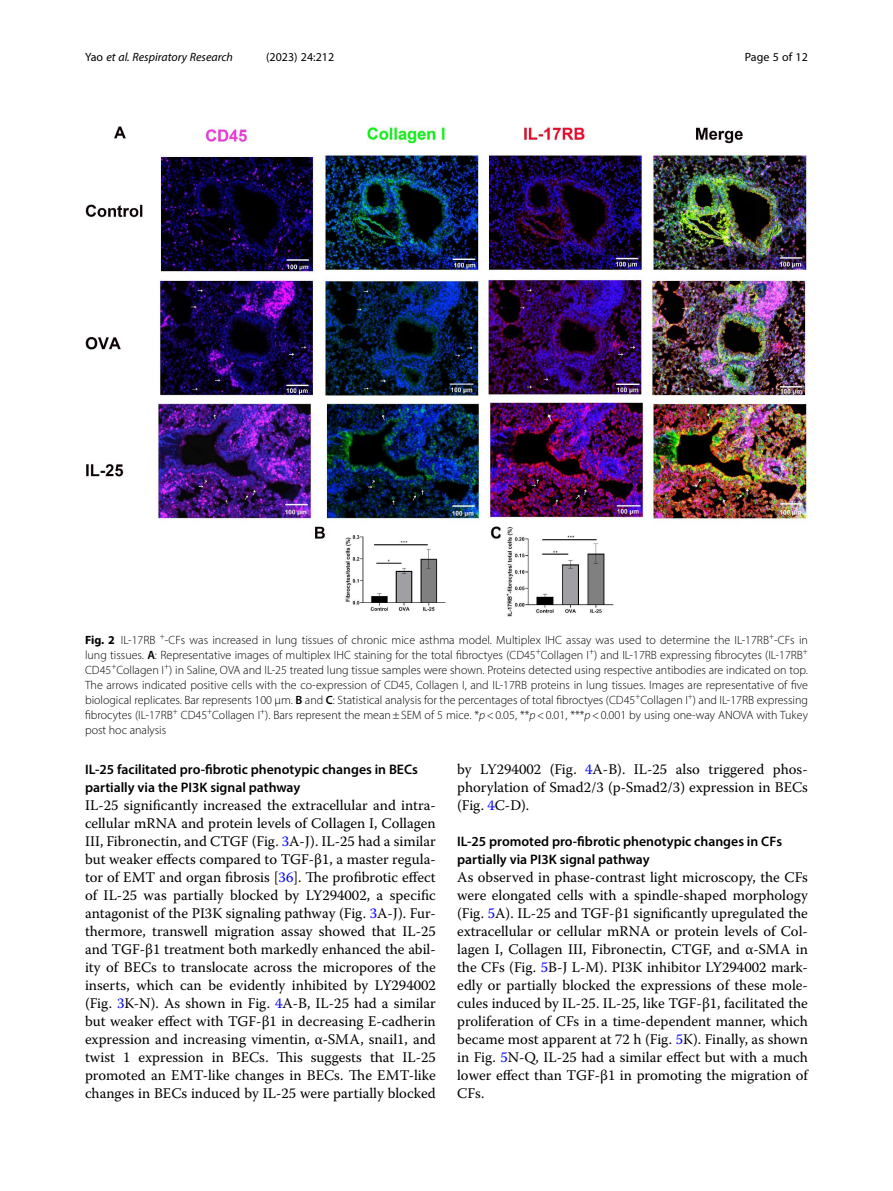
<style>
.page{position:relative;width:893px;height:1191px;background:#fff}
.page>*{position:absolute;margin:0;border:0;box-sizing:border-box;transform-origin:0 0}
.Body_Text{font:14.7px/18px "Warnock Pro";color:#000;text-align:justify}
.Head_2{font:600 13.8px/18px "Myriad Pro";color:#000}
.Figure_Caption{font:300 12px/15px "Myriad Pro";color:#000;text-align:justify}
.t1{font:italic 12px "Myriad Pro";color:#000}
.t2{font:12px "Myriad Pro";color:#000}
.s1{font-style:normal}
.s2{font-weight:700}
.s3{font-weight:600}
.s4{font-style:italic}
.s5{color:#00f}
</style>
<div class="page">
<img style="left:85px;top:126px;width:723px;height:491px">
<p class="t1" style="left:85px;top:50px;width:149px"><span class="s1">Yao</span> et al. Respiratory Research</p>
<p class="t2" style="left:266px;top:50px;width:70px">(2023) 24:212</p>
<p class="t2" style="left:745px;top:50px;width:65px">Page 5 of 12</p>
<p class="Figure_Caption" style="left:85px;top:632px;width:724px"><span class="s2">Fig. 2</span> IL-17RB <sup>+</sup>-CFs was increased in lung tissues of chronic mice asthma model. Multiplex IHC assay was used to determine the IL-17RB<sup>+</sup>-CFs in lung tissues. <span class="s3">A</span>: Representative images of multiplex IHC staining for the total fibroctyes (CD45<sup>+</sup>Collagen I<sup>+</sup>) and IL-17RB expressing fibrocytes (IL-17RB<sup>+ </sup>CD45<sup>+</sup>Collagen I<sup>+</sup>) in Saline, OVA and IL-25 treated lung tissue samples were shown. Proteins detected using respective antibodies are indicated on top.<br>The arrows indicated positive cells with the co-expression of CD45, Collagen I, and IL-17RB proteins in lung tissues. Images are representative of five biological replicates. Bar represents 100 μm. <span class="s3">B</span> and <span class="s3">C</span>: Statistical analysis for the percentages of total fibroctyes (CD45<sup>+</sup>Collagen I<sup>+</sup>) and IL-17RB expressing fibrocytes (IL-17RB<sup>+</sup> CD45<sup>+</sup>Collagen I<sup>+</sup>). Bars represent the mean±SEM of 5 mice. *<span class="s4">p</span>&lt;0.05, **<span class="s4">p</span>&lt;0.01, ***<span class="s4">p</span>&lt;0.001 by using one-way ANOVA with Tukey post hoc analysis</p>
<p class="Head_2" style="left:85px;top:760px;width:334px">IL-25 facilitated pro-fibrotic phenotypic changes in BECs partially via the PI3K signal pathway</p>
<p class="Body_Text" style="left:85px;top:796px;width:352px">IL-25 significantly increased the extracellular and intra&shy;cellular mRNA and protein levels of Collagen I, Collagen III, Fibronectin, and CTGF (Fig. <span class="s5">3</span>A-J). IL-25 had a similar but weaker effects compared to TGF-β1, a master regula&shy;tor of EMT and organ fibrosis [<span class="s5">36</span>]. The profibrotic effect of IL-25 was partially blocked by LY294002, a specific antagonist of the PI3K signaling pathway (Fig. <span class="s5">3</span>A-J). Fur&shy;thermore, transwell migration assay showed that IL-25 and TGF-β1 treatment both markedly enhanced the abil&shy;ity of BECs to translocate across the micropores of the inserts, which can be evidently inhibited by LY294002 (Fig. <span class="s5">3</span>K-N). As shown in Fig. <span class="s5">4</span>A-B, IL-25 had a similar but weaker effect with TGF-β1 in decreasing E-cadherin expression and increasing vimentin, α-SMA, snail1, and twist 1 expression in BECs. This suggests that IL-25 promoted an EMT-like changes in BECs. The EMT-like changes in BECs induced by IL-25 were partially blocked</p>
<p class="Body_Text" style="left:457px;top:760px;width:352px">by LY294002 (Fig. <span class="s5">4</span>A-B). IL-25 also triggered phos&shy;phorylation of Smad2/3 (p-Smad2/3) expression in BECs (Fig. <span class="s5">4</span>C-D).</p>
<p class="Head_2" style="left:457px;top:832px;width:326px">IL-25 promoted pro-fibrotic phenotypic changes in CFs partially via PI3K signal pathway</p>
<p class="Body_Text" style="left:457px;top:868px;width:352px">As observed in phase-contrast light microscopy, the CFs were elongated cells with a spindle-shaped morphology (Fig. <span class="s5">5</span>A). IL-25 and TGF-β1 significantly upregulated the extracellular or cellular mRNA or protein levels of Col&shy;lagen I, Collagen III, Fibronectin, CTGF, and α-SMA in the CFs (Fig. <span class="s5">5</span>B-J L-M). PI3K inhibitor LY294002 mark&shy;edly or partially blocked the expressions of these mole&shy;cules induced by IL-25. IL-25, like TGF-β1, facilitated the proliferation of CFs in a time-dependent manner, which became most apparent at 72 h (Fig. <span class="s5">5</span>K). Finally, as shown in Fig. <span class="s5">5</span>N-Q, IL-25 had a similar effect but with a much lower effect than TGF-β1 in promoting the migration of CFs.</p>
</div>
